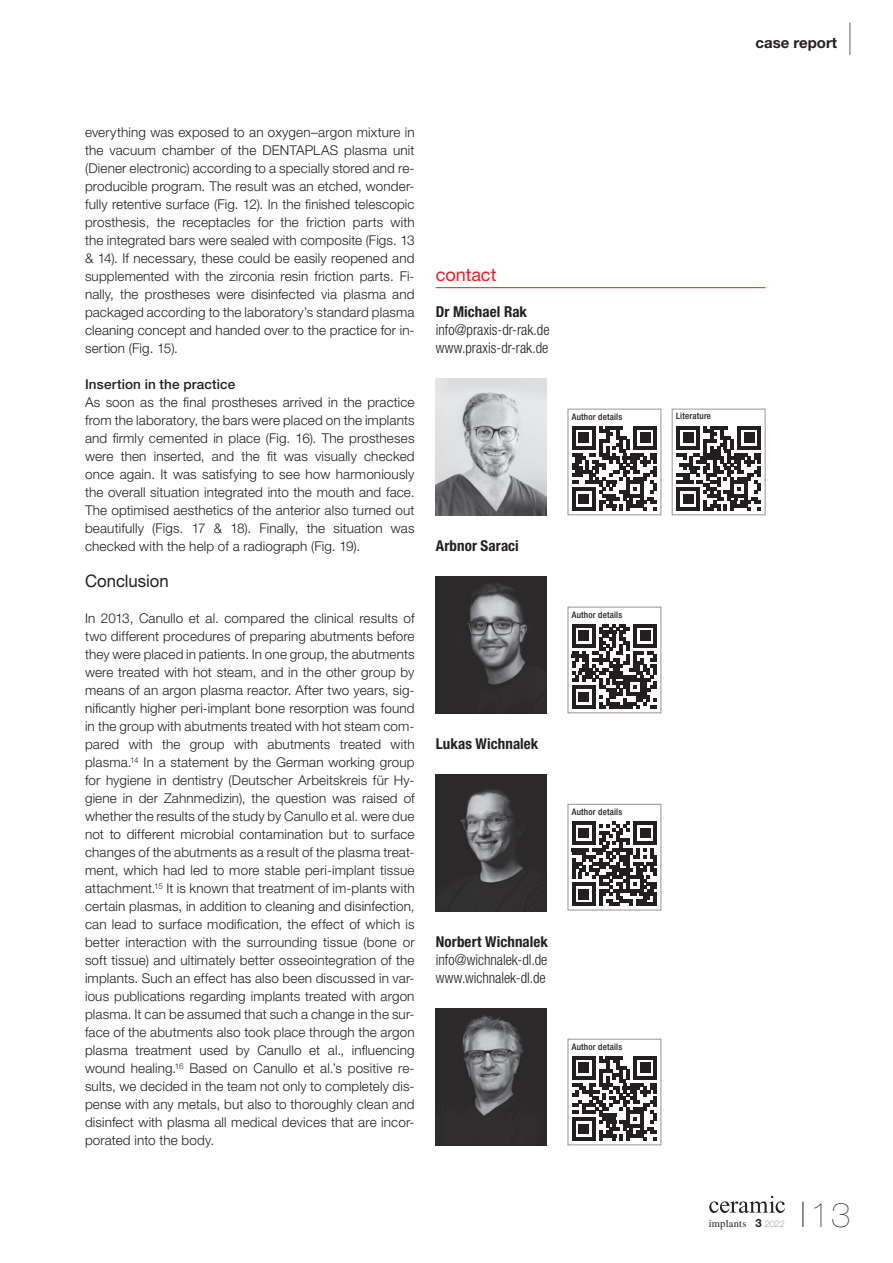
<style>
.page{position:relative;width:893px;height:1263px;background:#fff}
.page>*{position:absolute;margin:0;border:0;box-sizing:border-box;transform-origin:0 0}
.t1{font:200 34.5px "Helvetica Neue LT Std";color:#231f20}
.ContactDetails_Name{font:18px "Helvetica Neue LT Std";color:#ee1d23}
.Crossheading{font:17.25px "Helvetica Neue LT Std";color:#231f20}
.ContactDetails{font:300 condensed 15px "Helvetica Neue LT Std";color:#231f20}
.ContactDetails_Name-2{font:700 condensed 15px "Helvetica Neue LT Std";letter-spacing:.005em;color:#231f20}
.t2{font:700 15px "Helvetica Neue LT Std";color:#231f20}
.Content{font:300 13.5px/18px "Helvetica Neue LT Std";letter-spacing:.01em;color:#231f20;text-align:justify}
.Content-2{font:500 13.5px "Helvetica Neue LT Std";letter-spacing:.01em;color:#231f20}
.t3{font:10.5px "Times LT Std";letter-spacing:.02em;color:#231f20}
.QR-Code{font:500 condensed 9px "Helvetica Neue LT Std";letter-spacing:.02em;color:#231f20}
.s1{font-weight:200;font-size:32.25px}
.s2{font-family:"Helvetica Neue LT Std";font-weight:700;font-size:11.4px}
.s3{font-family:"Helvetica Neue LT Std";font-weight:200;font-size:9px}
</style>
<div class="page">
<img style="left:436px;top:378px;width:110px;height:137px">
<hr style="left:436px;top:287px;width:329px;height:1px;background:#ee1d23">
<img style="left:436px;top:576px;width:110px;height:137px">
<img style="left:436px;top:774px;width:110px;height:137px">
<img style="left:436px;top:1008px;width:110px;height:137px">
<div style="left:568px;top:409px;width:93px;height:106px;border:1px solid #939598"></div>
<svg style="left:572px;top:426px;width:85px;height:85px"></svg>
<div style="left:568px;top:607px;width:93px;height:106px;border:1px solid #939598"></div>
<svg style="left:572px;top:624px;width:85px;height:85px"></svg>
<div style="left:568px;top:804px;width:93px;height:106px;border:1px solid #939598"></div>
<svg style="left:572px;top:821px;width:85px;height:85px"></svg>
<hr style="left:637px;top:903px;width:20px;height:3px;background:#231f20">
<div style="left:568px;top:1039px;width:93px;height:106px;border:1px solid #939598"></div>
<svg style="left:572px;top:1056px;width:85px;height:85px"></svg>
<div style="left:672px;top:409px;width:93px;height:106px;border:1px solid #939598"></div>
<svg style="left:676px;top:426px;width:85px;height:85px"></svg>
<svg style="left:803px;top:1201px;width:1px;height:26px"></svg>
<svg style="left:709px;top:1196px;width:76px;height:17px"></svg>
<p class="Content" style="left:85px;top:123px;width:331px">everything was exposed to an oxygen–argon mixture in the vacuum chamber of the DENTAPLAS plasma unit (Diener electronic) according to a specially stored and re&shy;producible program. The result was an etched, wonder&shy;fully retentive surface (Fig. 12). In the finished telescopic prosthesis, the receptacles for the friction parts with the integrated bars were sealed with composite (Figs. 13 &amp; 14). If necessary, these could be easily reopened and supplemented with the zirconia resin friction parts. Fi&shy;nally, the prostheses were disinfected via plasma and packaged according to the laboratory’s standard plasma cleaning concept and handed over to the practice for in&shy;sertion (Fig. 15).</p>
<p class="Content-2" style="left:85px;top:376px;width:152px">Insertion in the practice</p>
<p class="Content" style="left:85px;top:393px;width:331px">As soon as the final prostheses arrived in the practice from the laboratory, the bars were placed on the implants and firmly cemented in place (Fig. 16). The prostheses were then inserted, and the fit was visually checked once again. It was satisfying to see how harmoniously the overall situation integrated into the mouth and face.<br>The optimised aesthetics of the anterior also turned out beautifully (Figs. 17 &amp; 18). Finally, the situation was checked with the help of a radiograph (Fig. 19).</p>
<p class="Crossheading" style="left:85px;top:571px;width:85px">Conclusion</p>
<p class="Content" style="left:85px;top:609px;width:331px">In 2013, Canullo et al. compared the clinical results of two different procedures of preparing abutments before they were placed in patients. In one group, the abutments were treated with hot steam, and in the other group by means of an argon plasma reactor. After two years, sig&shy;nificantly higher peri-implant bone resorption was found in the group with abutments treated with hot steam com&shy;pared with the group with abutments treated with plasma.<sup>14</sup> In a statement by the German working group for hygiene in dentistry (Deutscher Arbeitskreis für Hy&shy;giene in der Zahnmedizin), the question was raised of whether the results of the study by Canullo et al. were due not to different microbial contamination but to surface changes of the abutments as a result of the plasma treat&shy;ment, which had led to more stable peri-implant tissue attachment.<sup>15</sup> It is known that treatment of im-plants with certain plasmas, in addition to cleaning and disinfection, can lead to surface modification, the effect of which is better interaction with the surrounding tissue (bone or soft tissue) and ultimately better osseointegration of the implants. Such an effect has also been discussed in var&shy;ious publications regarding implants treated with argon plasma. It can be assumed that such a change in the sur&shy;face of the abutments also took place through the argon plasma treatment used by Canullo et al., influencing wound healing.<sup>16</sup> Based on Canullo et al.’s positive re&shy;sults, we decided in the team not only to completely dis&shy;pense with any metals, but also to thoroughly clean and disinfect with plasma all medical devices that are incor&shy;porated into the body.</p>
<p class="ContactDetails_Name" style="left:436px;top:264px;width:62px">contact</p>
<p class="ContactDetails_Name-2" style="left:436px;top:303px;width:93px">Dr Michael Rak</p>
<p class="ContactDetails" style="left:436px;top:321px;width:115px">info@praxis-dr-rak.de</p>
<p class="ContactDetails" style="left:436px;top:339px;width:114px">www.praxis-dr-rak.de</p>
<p class="ContactDetails_Name-2" style="left:436px;top:537px;width:85px">Arbnor Saraci</p>
<p class="ContactDetails_Name-2" style="left:436px;top:735px;width:104px">Lukas Wichnalek</p>
<p class="ContactDetails_Name-2" style="left:436px;top:933px;width:114px">Norbert Wichnalek</p>
<p class="ContactDetails" style="left:436px;top:951px;width:113px">info@wichnalek-dl.de</p>
<p class="ContactDetails" style="left:436px;top:969px;width:111px">www.wichnalek-dl.de</p>
<p class="QR-Code" style="left:572px;top:412px;width:52px">Author details</p>
<p class="QR-Code" style="left:572px;top:609px;width:52px">Author details</p>
<p class="QR-Code" style="left:572px;top:806px;width:52px">Author details</p>
<p class="QR-Code" style="left:572px;top:1041px;width:52px">Author details</p>
<p class="t2" style="left:756px;top:33px;width:100px">case report <span class="s1">|</span></p>
<p class="QR-Code" style="left:676px;top:411px;width:37px">Literature</p>
<p class="t3" style="left:709px;top:1217px;width:78px">implants <span class="s2">3</span> <span class="s3">2022</span></p>
<h1 class="t1" style="left:810px;top:1195px;width:42px">13</h1>
</div>
